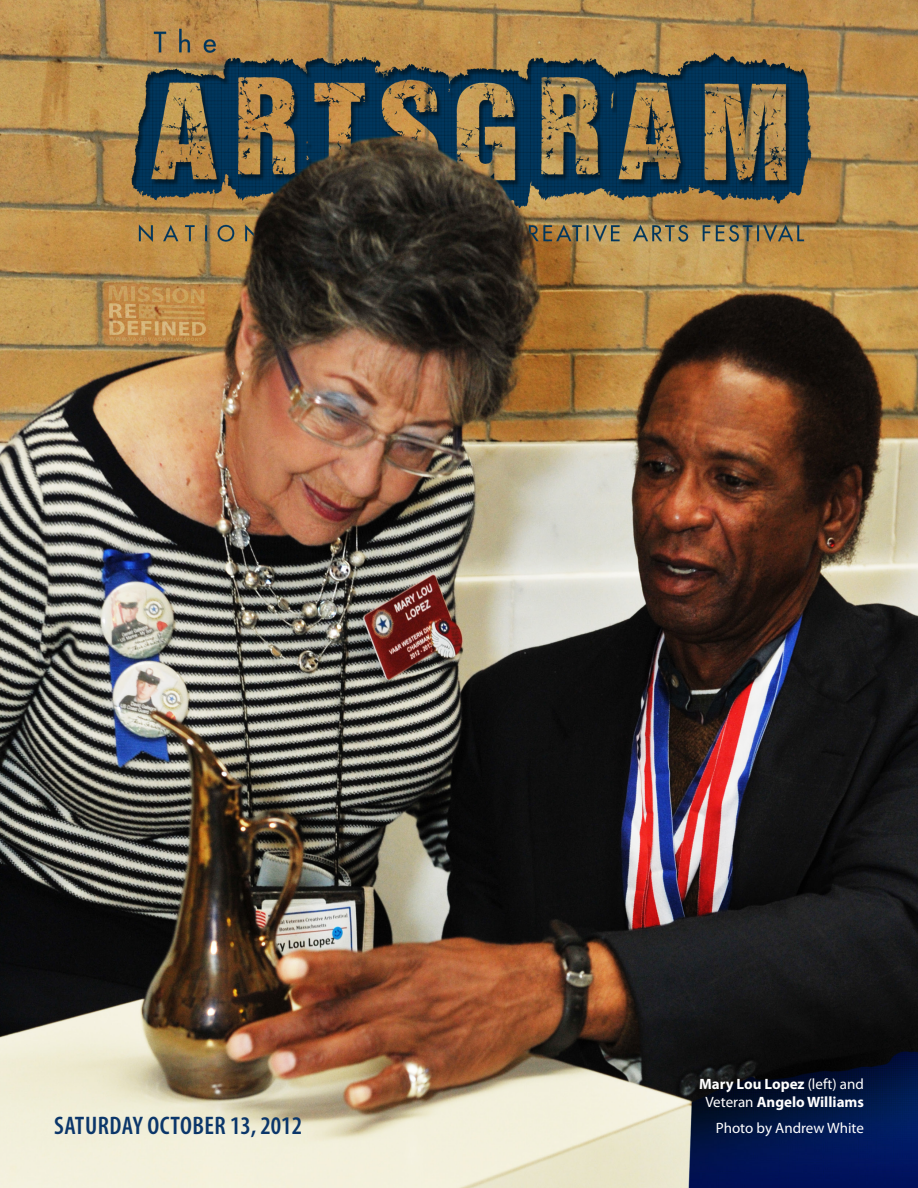
<style>
.page{position:relative;width:918px;height:1188px;background:#fff}
.page>*{position:absolute;margin:0;border:0;box-sizing:border-box;transform-origin:0 0}
.Head_4{font:600 condensed 25.5px "Myriad Pro";letter-spacing:.02em;color:#0b366a}
.Body{font:700 15px/18px "Myriad Pro";color:#fff;text-align:center}
.Body-2{font:15px "Myriad Pro";color:#fff}
.s1{font-weight:400}
</style>
<div class="page">
<img style="left:0;top:0;width:918px;height:1188px">
<p class="Head_4" style="left:54px;top:1111px;width:249px">SATURDAY OCTOBER 13, 2012</p>
<p class="Body" style="left:699px;top:1075px;width:166px">Mary Lou Lopez <span class="s1">(left) and<br>Veteran</span> Angelo Williams</p>
<p class="Body-2" style="left:716px;top:1118px;width:150px">Photo by Andrew White</p>
</div>
